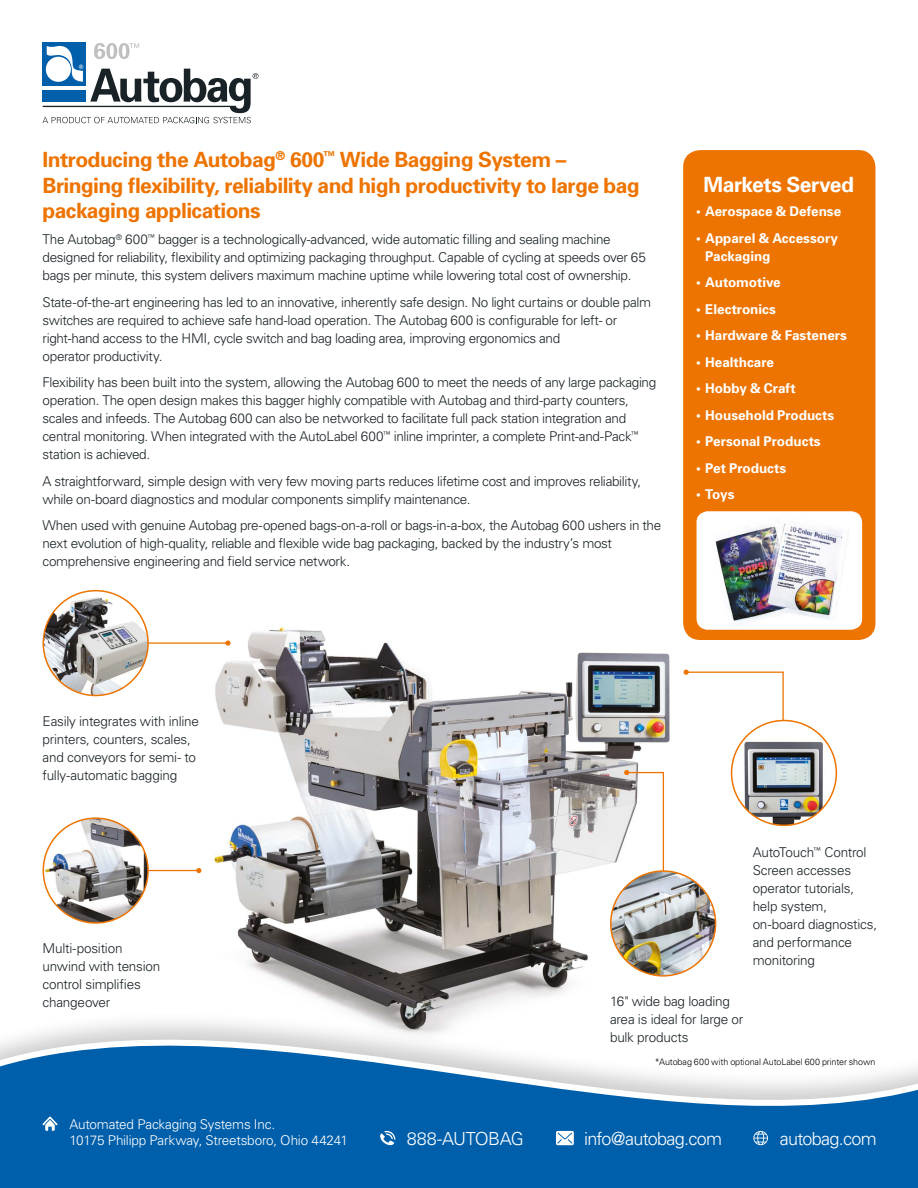
<style>
.page{position:relative;width:918px;height:1188px;background:#fff}
.page>*{position:absolute;margin:0;border:0;box-sizing:border-box;transform-origin:0 0}
.t1{font:700 21px/25.2px "Univers";letter-spacing:-.025em;color:#ee7402}
.t2{font:700 21px "Univers";letter-spacing:-.025em;color:#fff}
.t3{font:300 18px "Univers";letter-spacing:-.035em;color:#fff}
.t4{font:300 13.5px/18px "Univers";letter-spacing:-.025em;color:#192226}
.t5{font:700 13.5px/18px "Univers";color:#fff}
.t6{font:300 13.5px/16.5px "Univers";letter-spacing:-.015em;color:#fff}
.t7{font:300 9px "Univers";letter-spacing:-.01em;color:#000}
</style>
<div class="page">
<img style="left:190px;top:627px;width:502px;height:383px">
<hr style="left:87px;top:642px;width:141px;height:2px;background:#ee7402">
<svg style="left:225px;top:640px;width:6px;height:6px"></svg>
<div style="left:683px;top:150px;width:192px;height:490px;background:#ee7402;border-radius:17px"></div>
<div style="left:697px;top:512px;width:165px;height:118px;background:#fff;border-radius:11px"></div>
<img style="left:705px;top:523px;width:148px;height:107px">
<svg style="left:684px;top:670px;width:100px;height:101px"></svg>
<svg style="left:624px;top:770px;width:41px;height:118px"></svg>
<hr style="left:115px;top:870px;width:84px;height:1px;background:#ee7402">
<svg style="left:196px;top:868px;width:5px;height:5px"></svg>
<img style="left:43px;top:595px;width:105px;height:100px">
<div style="left:43px;top:590px;width:106px;height:106px;border:2px solid #ee7402;border-radius:50%"></div>
<div style="left:732px;top:721px;width:104px;height:104px;background:#fff;border-radius:50%"></div>
<img style="left:739px;top:737px;width:89px;height:88px">
<div style="left:731px;top:720px;width:106px;height:106px;border:2px solid #ee7402;border-radius:50%"></div>
<img style="left:611px;top:871px;width:105px;height:105px;border-radius:52px">
<div style="left:610px;top:870px;width:106px;height:107px;border:2px solid #ee7402;border-radius:50%"></div>
<img style="left:43px;top:818px;width:105px;height:105px;border-radius:52px">
<div style="left:43px;top:817px;width:106px;height:107px;border:2px solid #ee7402;border-radius:50%"></div>
<svg style="left:43px;top:43px;width:216px;height:80px"></svg>
<div style="left:0;top:1010px;width:918px;height:178px;background:#000;opacity:.2"></div>
<svg style="left:0;top:1015px;width:918px;height:173px"></svg>
<svg style="left:380px;top:1131px;width:15px;height:15px"></svg>
<svg style="left:556px;top:1131px;width:18px;height:14px"></svg>
<svg style="left:42px;top:1116px;width:16px;height:15px"></svg>
<svg style="left:753px;top:1131px;width:15px;height:14px"></svg>
<h1 class="t1" style="left:43px;top:147px;width:599px">Introducing the Autobag<sup>®</sup> 600<sup>™</sup> Wide Bagging System –<br>Bringing flexibility, reliability and high productivity to large bag packaging applications</h1>
<p class="t4" style="left:43px;top:230px;width:605px">The Autobag<sup>®</sup> 600<sup>™</sup> bagger is a technologically-advanced, wide automatic filling and sealing machine designed for reliability, flexibility and optimizing packaging throughput. Capable of cycling at speeds over 65 bags per minute, this system delivers maximum machine uptime while lowering total cost of ownership.</p>
<p class="t4" style="left:43px;top:293px;width:610px">State-of-the-art engineering has led to an innovative, inherently safe design. No light curtains or double palm switches are required to achieve safe hand-load operation. The Autobag 600 is configurable for left- or right-hand access to the HMI, cycle switch and bag loading area, improving ergonomics and<br>operator productivity.</p>
<p class="t4" style="left:43px;top:373px;width:615px">Flexibility has been built into the system, allowing the Autobag 600 to meet the needs of any large packaging operation. The open design makes this bagger highly compatible with Autobag and third-party counters, scales and infeeds. The Autobag 600 can also be networked to facilitate full pack station integration and central monitoring. When integrated with the AutoLabel 600<sup>™</sup> inline imprinter, a complete Print-and-Pack<sup>™ </sup>station is achieved.</p>
<p class="t4" style="left:43px;top:472px;width:600px">A straightforward, simple design with very few moving parts reduces lifetime cost and improves reliability, while on-board diagnostics and modular components simplify maintenance.</p>
<p class="t4" style="left:43px;top:516px;width:620px">When used with genuine Autobag pre-opened bags-on-a-roll or bags-in-a-box, the Autobag 600 ushers in the next evolution of high-quality, reliable and flexible wide bag packaging, backed by the industry’s most comprehensive engineering and field service network.</p>
<h1 class="t2" style="left:704px;top:171px;width:152px">Markets Served</h1>
<p class="t5" style="left:696px;top:202px;width:147px">• Aerospace &amp; Defense</p>
<p class="t5" style="left:705px;top:228px;width:134px;text-indent:-9px">• Apparel &amp; Accessory<br>Packaging</p>
<p class="t5" style="left:696px;top:273px;width:86px">• Automotive</p>
<p class="t5" style="left:696px;top:299px;width:81px">• Electronics</p>
<p class="t5" style="left:696px;top:326px;width:152px">• Hardware &amp; Fasteners</p>
<p class="t5" style="left:696px;top:352px;width:79px">• Healthcare</p>
<p class="t5" style="left:696px;top:379px;width:101px">• Hobby &amp; Craft</p>
<p class="t5" style="left:696px;top:405px;width:140px">• Household Products</p>
<p class="t5" style="left:696px;top:432px;width:126px">• Personal Products</p>
<p class="t5" style="left:696px;top:458px;width:92px">• Pet Products</p>
<p class="t5" style="left:696px;top:485px;width:40px">• Toys</p>
<p class="t4" style="left:43px;top:712px;width:158px">Easily integrates with inline printers, counters, scales, and conveyors for semi- to fully-automatic bagging</p>
<p class="t4" style="left:43px;top:939px;width:119px">Multi-position unwind with tension control simplifies changeover</p>
<p class="t6" style="left:69px;top:1116px;width:280px">Automated Packaging Systems Inc.<br>10175 Philipp Parkway, Streetsboro, Ohio 44241</p>
<p class="t4" style="left:753px;top:843px;width:126px">AutoTouch<sup>™</sup> Control<br>Screen accesses operator tutorials, help system, on-board diagnostics, and performance monitoring</p>
<p class="t4" style="left:610px;top:992px;width:135px">16" wide bag loading area is ideal for large or bulk products</p>
<p class="t7" style="left:655px;top:1056px;width:222px">*Autobag 600 with optional AutoLabel 600 printer shown</p>
<h2 class="t3" style="left:407px;top:1128px;width:119px">888-AUTOBAG</h2>
<h2 class="t3" style="left:584px;top:1128px;width:139px">info@autobag.com</h2>
<h2 class="t3" style="left:780px;top:1128px;width:98px">autobag.com</h2>
</div>
